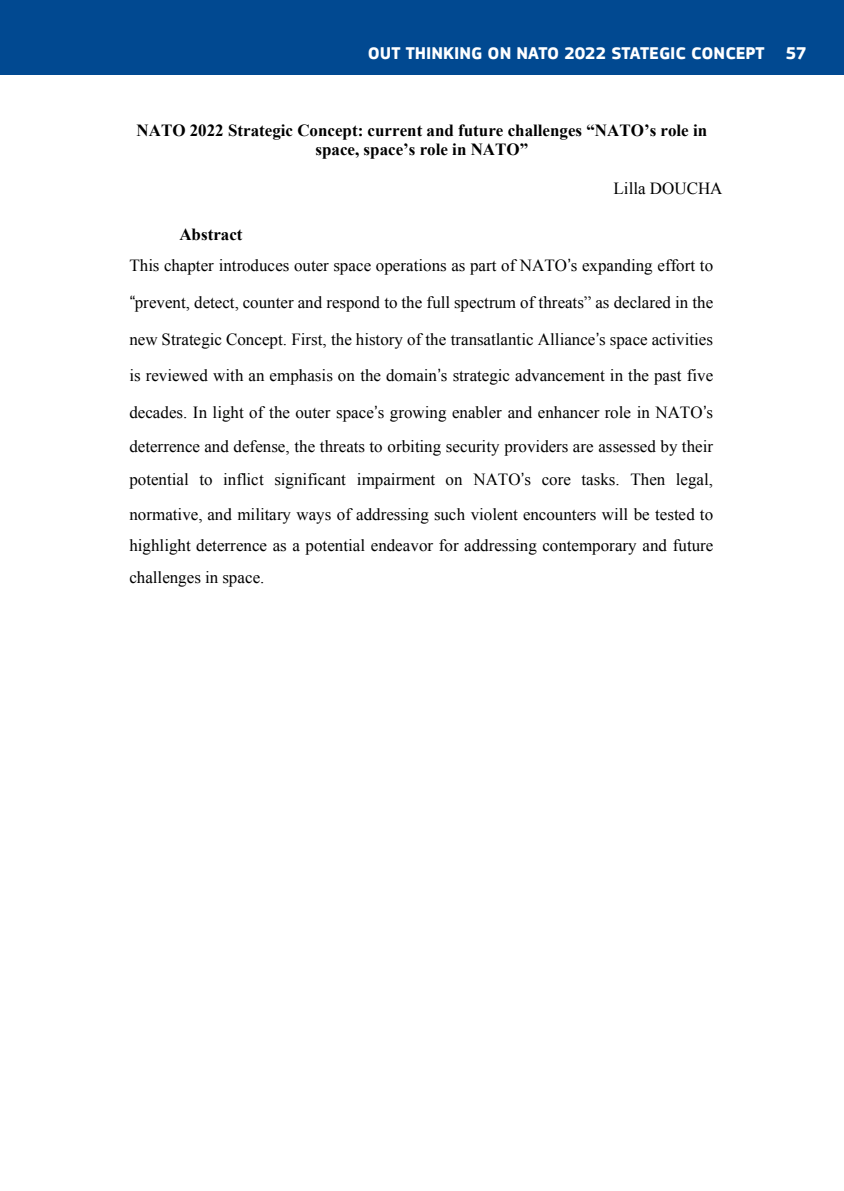
<style>
.page{position:relative;width:844px;height:1191px;background:#fff}
.page>*{position:absolute;margin:0;border:0;box-sizing:border-box;transform-origin:0 0}
.t1{font:700 17.5px "PF Square Sans Pro";color:#fff}
.t2{font:16.97px/36.6px "Times New Roman";color:#000}
.t3{font:700 16.97px/19.6px "Times New Roman";color:#000;text-align:center}
.s1{font-weight:700}
.s2{font-family:"Arial Unicode MS"}
</style>
<div class="page">
<div style="left:0;top:0;width:843px;height:74px;background:#014991"></div>
<p class="t1" style="left:368px;top:43px;width:440px">OUT THINKING ON NATO 2022 STATEGIC CONCEPT 57</p>
<p class="t3" style="left:136px;top:120px;width:572px">NATO 2022 Strategic Concept: current and future challenges “NATO’s role in space, space’s role in NATO”</p>
<p class="t2" style="left:613px;top:170px;width:110px">Lilla DOUCHA</p>
<p class="t2" style="left:129px;top:218px;width:585px;line-height:31.5px;text-indent:50px"><span class="s1">Abstract<br></span>This chapter introduces outer space operations as part of NATO<span class="s2">’</span>s expanding effort to</p>
<p class="t2" style="left:129px;top:284px;width:585px;text-align:justify"><span class="s2">“</span>prevent, detect, counter and respond to the full spectrum of threats” as declared in the new Strategic Concept. First, the history of the transatlantic Alliance<span class="s2">’</span>s space activities is reviewed with an emphasis on the domain<span class="s2">’</span>s strategic advancement in the past five decades. In light of the outer space<span class="s2">’</span>s growing enabler and enhancer role in NATO<span class="s2">’</span>s</p>
<p class="t2" style="left:129px;top:429px;width:585px;line-height:33.9px;text-align:justify">deterrence and defense, the threats to orbiting security providers are assessed by their potential to inflict significant impairment on NATO<span class="s2">’</span>s core tasks. Then legal, normative, and military ways of addressing such violent encounters will be tested to</p>
<p class="t2" style="left:129px;top:529px;width:585px;line-height:31.5px">highlight deterrence as a potential endeavor for addressing contemporary and future challenges in space.</p>
</div>
